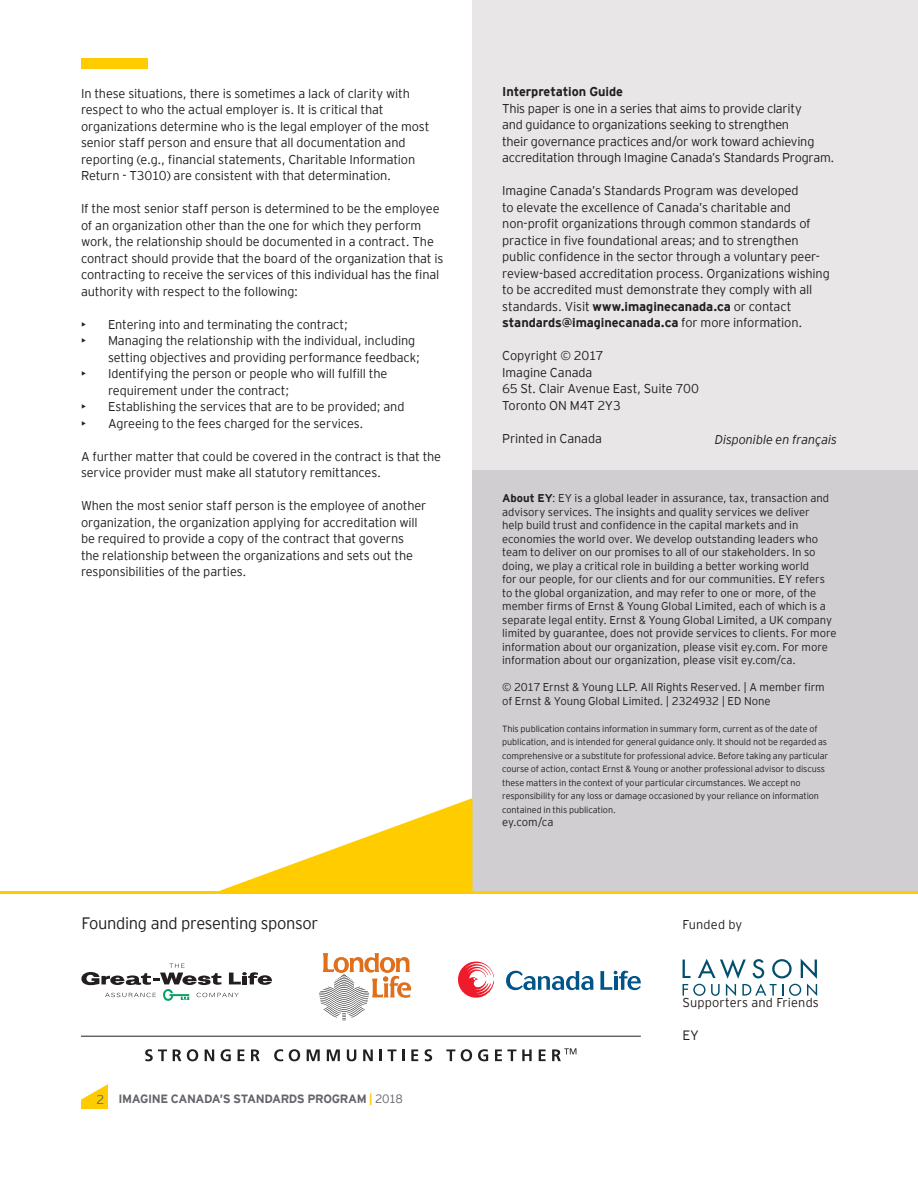
<style>
.page{position:relative;width:918px;height:1188px;background:#fff}
.page>*{position:absolute;margin:0;border:0;box-sizing:border-box;transform-origin:0 0}
.Large_BodyCopy{font:300 16.5px "EY Interstate";letter-spacing:-.02em;color:#231f20}
.t1{font:300 13.5px "EY Interstate";color:#231f20}
.Body_Copy{font:300 12.75px/16.5px "EY Interstate";letter-spacing:-.01em;color:#231f20}
.Body_Copy-2{font:700 12.75px "EY Interstate";letter-spacing:-.005em;color:#231f20}
.Body_Copy-3{font:300 12.75px "EY Interstate";letter-spacing:.01em;color:#231f20}
.Body_Copy-4{font:italic 300 12.75px "EY Interstate";letter-spacing:-.01em;color:#231f20}
.t2{font:700 12px "EY Interstate";letter-spacing:-.035em;color:#63656a}
.Body_Copy-5{font:300 11.25px/13.5px "EY Interstate";letter-spacing:-.005em;color:#231f20}
.Body_Copy-6{font:300 9px/13.5px "EY Interstate";letter-spacing:-.01em;color:#231f20}
.s1{font-weight:700}
.s2{font-weight:300}
.s3{font-weight:300;font-size:12.75px}
.s4{color:#fc0}
</style>
<div class="page">
<div style="left:472px;top:0;width:446px;height:477px;background:#e8e6e7"></div>
<div style="left:472px;top:471px;width:446px;height:423px;background:#d0ced0"></div>
<svg style="left:683px;top:959px;width:134px;height:37px"></svg>
<svg style="left:506px;top:971px;width:87px;height:19px"></svg>
<svg style="left:600px;top:971px;width:41px;height:19px"></svg>
<svg style="left:458px;top:961px;width:36px;height:37px"></svg>
<svg style="left:319px;top:953px;width:92px;height:68px"></svg>
<svg style="left:81px;top:964px;width:191px;height:37px"></svg>
<hr style="left:81px;top:1036px;width:560px;height:1px;background:#231f20">
<svg style="left:145px;top:1049px;width:22px;height:12px"></svg>
<svg style="left:173px;top:1049px;width:8px;height:12px"></svg>
<svg style="left:187px;top:1049px;width:11px;height:12px"></svg>
<svg style="left:205px;top:1049px;width:9px;height:12px"></svg>
<svg style="left:221px;top:1049px;width:10px;height:12px"></svg>
<svg style="left:238px;top:1049px;width:6px;height:12px"></svg>
<svg style="left:251px;top:1049px;width:9px;height:12px"></svg>
<svg style="left:274px;top:1049px;width:9px;height:12px"></svg>
<svg style="left:289px;top:1049px;width:11px;height:12px"></svg>
<svg style="left:307px;top:1049px;width:13px;height:12px"></svg>
<svg style="left:327px;top:1049px;width:13px;height:12px"></svg>
<svg style="left:347px;top:1049px;width:9px;height:12px"></svg>
<svg style="left:363px;top:1049px;width:10px;height:12px"></svg>
<svg style="left:380px;top:1049px;width:24px;height:12px"></svg>
<svg style="left:411px;top:1049px;width:7px;height:12px"></svg>
<svg style="left:425px;top:1049px;width:7px;height:12px"></svg>
<svg style="left:446px;top:1049px;width:9px;height:12px"></svg>
<svg style="left:461px;top:1049px;width:11px;height:12px"></svg>
<svg style="left:478px;top:1049px;width:10px;height:12px"></svg>
<svg style="left:495px;top:1049px;width:21px;height:12px"></svg>
<svg style="left:522px;top:1049px;width:10px;height:12px"></svg>
<svg style="left:539px;top:1049px;width:7px;height:12px"></svg>
<svg style="left:552px;top:1048px;width:24px;height:13px"></svg>
<hr style="left:0;top:891px;width:918px;height:3px;background:#fc0">
<svg style="left:219px;top:798px;width:253px;height:93px"></svg>
<div style="left:81px;top:58px;width:66px;height:11px;background:#fc0"></div>
<svg style="left:81px;top:1084px;width:27px;height:25px"></svg>
<p class="Body_Copy" style="left:81px;top:84px;width:350px">In these situations, there is sometimes a lack of clarity with respect to who the actual employer is. It is critical that organizations determine who is the legal employer of the most senior staff person and ensure that all documentation and reporting (e.g., financial statements, Charitable Information Return - T3010) are consistent with that determination.</p>
<p class="Body_Copy" style="left:81px;top:199px;width:364px">If the most senior staff person is determined to be the employee of an organization other than the one for which they perform work, the relationship should be documented in a contract. The contract should provide that the board of the organization that is contracting to receive the services of this individual has the final authority with respect to the following:</p>
<p class="Body_Copy" style="left:81px;top:315px;width:269px">• Entering into and terminating the contract;</p>
<p class="Body_Copy" style="left:108px;top:331px;width:314px;text-indent:-27px">• Managing the relationship with the individual, including setting objectives and providing performance feedback;</p>
<p class="Body_Copy" style="left:108px;top:364px;width:281px;text-indent:-27px">• Identifying the person or people who will fulfill the requirement under the contract;</p>
<p class="Body_Copy" style="left:81px;top:397px;width:325px">• Establishing the services that are to be provided; and</p>
<p class="Body_Copy" style="left:81px;top:414px;width:284px">• Agreeing to the fees charged for the services.</p>
<p class="Body_Copy" style="left:81px;top:447px;width:362px">A further matter that could be covered in the contract is that the service provider must make all statutory remittances.</p>
<p class="Body_Copy" style="left:81px;top:496px;width:347px">When the most senior staff person is the employee of another organization, the organization applying for accreditation will be required to provide a copy of the contract that governs<br>the relationship between the organizations and sets out the responsibilities of the parties.</p>
<p class="Body_Copy-2" style="left:502px;top:83px;width:122px">Interpretation Guide</p>
<p class="Body_Copy" style="left:502px;top:99px;width:334px">This paper is one in a series that aims to provide clarity<br>and guidance to organizations seeking to strengthen<br>their governance practices and/or work toward achieving accreditation through Imagine Canada’s Standards Program.</p>
<p class="Body_Copy" style="left:502px;top:182px;width:329px">Imagine Canada’s Standards Program was developed<br>to elevate the excellence of Canada’s charitable and non-profit organizations through common standards of practice in five foundational areas; and to strengthen public confidence in the sector through a voluntary peer&shy;review-based accreditation process. Organizations wishing to be accredited must demonstrate they comply with all standards. Visit <span class="s1">www.imaginecanada.ca</span> or contact</p>
<p class="Body_Copy-2" style="left:502px;top:314px;width:302px">standards@imaginecanada.ca <span class="s2">for more information.</span></p>
<p class="Body_Copy" style="left:502px;top:347px;width:103px">Copyright © 2017</p>
<p class="Body_Copy" style="left:502px;top:363px;width:92px">Imagine Canada</p>
<p class="Body_Copy" style="left:502px;top:380px;width:198px">65 St. Clair Avenue East, Suite 700</p>
<p class="Body_Copy" style="left:502px;top:396px;width:120px">Toronto ON M4T 2Y3</p>
<p class="Body_Copy" style="left:502px;top:429px;width:101px">Printed in Canada</p>
<p class="Body_Copy-4" style="left:715px;top:430px;width:124px">Disponible en français</p>
<p class="Body_Copy-5" style="left:502px;top:491px;width:336px"><span class="s1">About EY</span>: EY is a global leader in assurance, tax, transaction and advisory services. The insights and quality services we deliver<br>help build trust and confidence in the capital markets and in economies the world over. We develop outstanding leaders who team to deliver on our promises to all of our stakeholders. In so doing, we play a critical role in building a better working world<br>for our people, for our clients and for our communities. EY refers to the global organization, and may refer to one or more, of the member firms of Ernst &amp; Young Global Limited, each of which is a separate legal entity. Ernst &amp; Young Global Limited, a UK company limited by guarantee, does not provide services to clients. For more information about our organization, please visit ey.com. For more information about our organization, please visit ey.com/ca.</p>
<p class="Body_Copy-5" style="left:502px;top:680px;width:324px">© 2017 Ernst &amp; Young LLP. All Rights Reserved. | A member firm of Ernst &amp; Young Global Limited. | 2324932 | ED None</p>
<p class="Body_Copy-6" style="left:502px;top:722px;width:327px">This publication contains information in summary form, current as of the date of publication, and is intended for general guidance only. It should not be regarded as comprehensive or a substitute for professional advice. Before taking any particular course of action, contact Ernst &amp; Young or another professional advisor to discuss these matters in the context of your particular circumstances. We accept no responsibility for any loss or damage occasioned by your reliance on information contained in this publication.</p>
<p class="Body_Copy-5" style="left:502px;top:815px;width:53px">ey.com/ca</p>
<p class="Large_BodyCopy" style="left:81px;top:912px;width:238px">Founding and presenting sponsor</p>
<p class="Body_Copy-3" style="left:683px;top:916px;width:61px">Funded by</p>
<p class="t2" style="left:96px;top:1090px;width:308px"><span class="s3">2</span> IMAGINE CANADA’S STANDARDS PROGRAM <span class="s4">|</span> <span class="s2">2018</span></p>
<p class="Body_Copy-3" style="left:683px;top:994px;width:138px">Supporters and Friends</p>
<p class="t1" style="left:683px;top:1026px;width:18px">EY</p>
</div>
